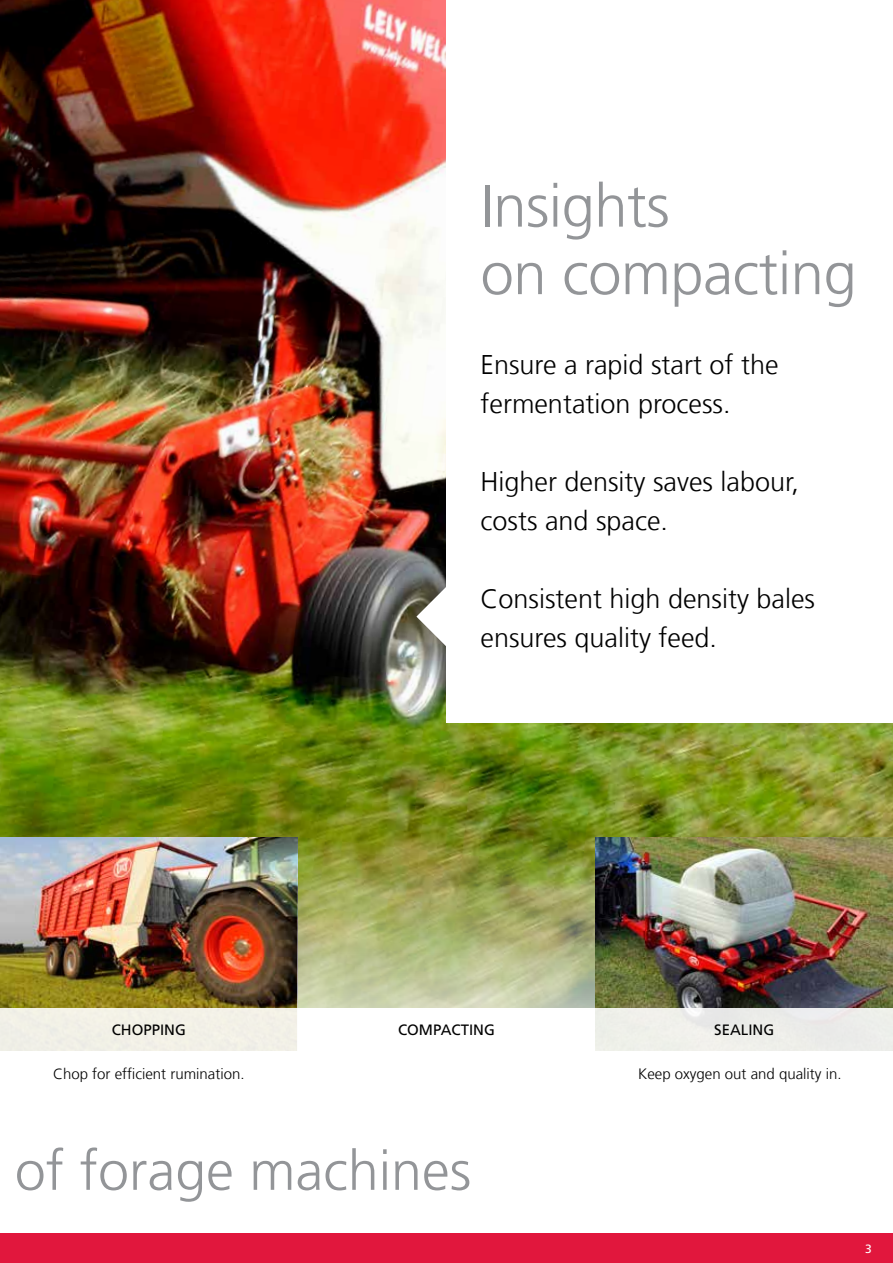
<style>
.page{position:relative;width:893px;height:1263px;background:#fff}
.page>*{position:absolute;margin:0;border:0;box-sizing:border-box;transform-origin:0 0}
.t1{font:300 60px/67.5px "Frutiger LT Com";letter-spacing:-.01em;color:#939598}
.t2{font:300 55.5px "Frutiger LT Com";color:#939598}
.t3{font:300 27px/39px "Frutiger LT Com";color:#000}
.t4{font:300 15px "Frutiger LT Com";color:#000}
.t5{font:15px "Frutiger LT Com";color:#000}
.t6{font:12px "Frutiger LT Com";color:#fff}
</style>
<div class="page">
<img style="left:0;top:0;width:893px;height:838px">
<svg style="left:416px;top:586px;width:30px;height:61px"></svg>
<div style="left:0;top:1233px;width:893px;height:30px;background:#e1173d"></div>
<img style="left:595px;top:838px;width:298px;height:170px">
<img style="left:0;top:838px;width:298px;height:170px">
<svg style="left:298px;top:838px;width:297px;height:170px"></svg>
<div style="left:446px;top:0;width:447px;height:723px;background:#fff"></div>
<div style="left:0;top:1008px;width:298px;height:42px;background:#f2f1e7"></div>
<div style="left:595px;top:1008px;width:298px;height:42px;background:#edeeea"></div>
<div style="left:0;top:351px;width:52px;height:479px;background:#000;opacity:.7"></div>
<h1 class="t1" style="left:480px;top:173px;width:378px">Insights<br>on compacting</h1>
<p class="t3" style="left:480px;top:345px;width:300px">Ensure a rapid start of the fermentation process.</p>
<p class="t3" style="left:480px;top:462px;width:320px">Higher density saves labour, costs and space.</p>
<p class="t3" style="left:480px;top:579px;width:336px">Consistent high density bales ensures quality feed.</p>
<p class="t5" style="left:112px;top:1021px;width:76px">CHOPPING</p>
<p class="t5" style="left:398px;top:1021px;width:98px">COMPACTING</p>
<p class="t5" style="left:714px;top:1021px;width:61px">SEALING</p>
<p class="t4" style="left:53px;top:1065px;width:193px">Chop for efficient rumination.</p>
<p class="t4" style="left:638px;top:1065px;width:205px">Keep oxygen out and quality in.</p>
<h2 class="t2" style="left:15px;top:1138px;width:458px">of forage machines</h2>
<p class="t6" style="left:865px;top:1241px;width:8px">3</p>
</div>
